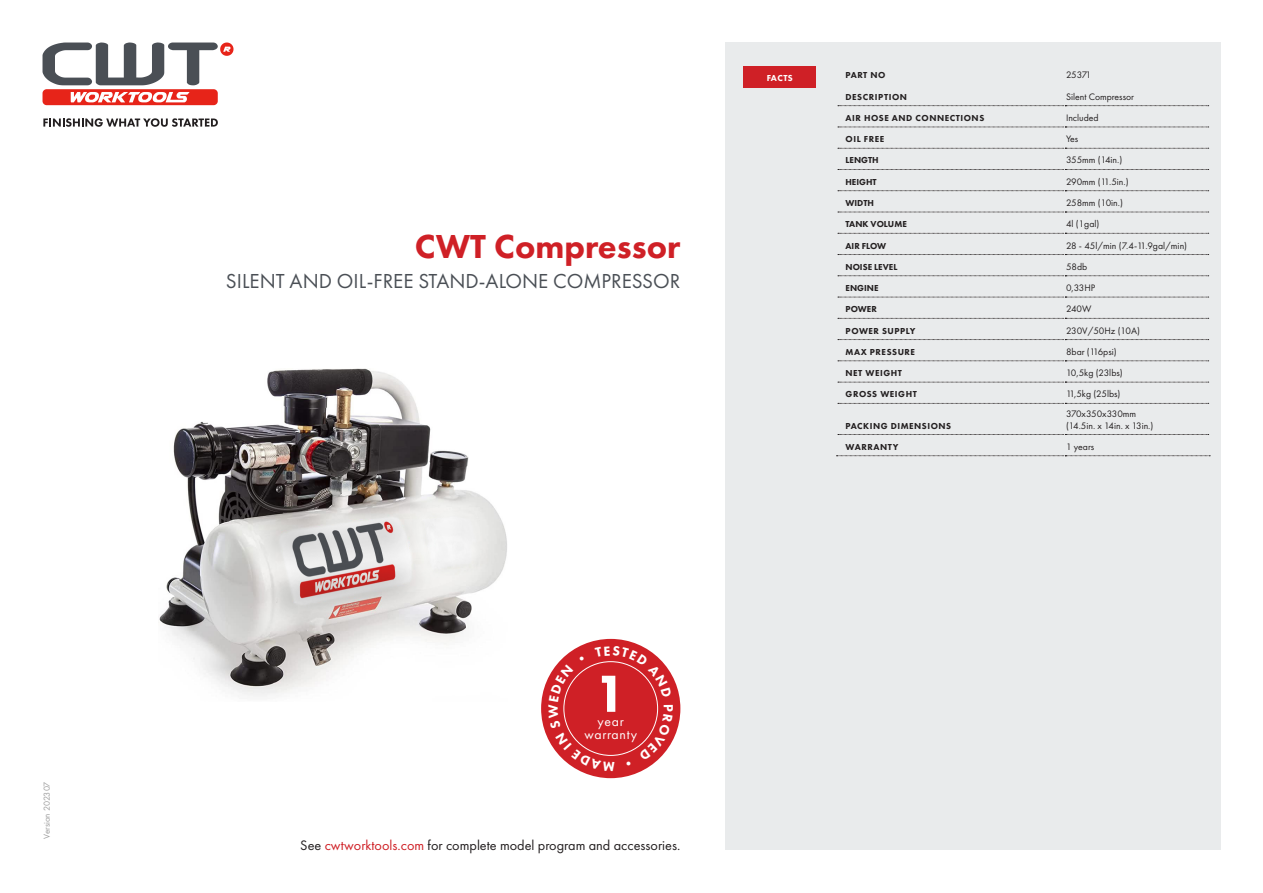
<style>
.page{position:relative;width:1263px;height:893px;background:#fff}
.page>*{position:absolute;margin:0;border:0;box-sizing:border-box;transform-origin:0 0}
.t1{font:800 54.15px "Futura PT";color:#fff}
.mellanrubrik{font:800 34.5px "Futura PT";color:#cf2026}
.mellanrubrik-2{font:21px "Futura PT";color:#4a4f55}
.t2{font:14.25px "Futura PT";color:#231f20}
.t3{font:13.8px "Futura PT";letter-spacing:.05em;color:#fff}
.t4{font:9.75px/11.7px "Futura PT";color:#231f20}
.t5{font:800 9px "Futura PT";letter-spacing:.06em;color:#231f20}
.t6{font:800 9px "Futura PT";color:#231f20}
.t7{font:9px "Futura PT";color:#9e9e9e}
.mellanrubrik-3{font:800 9px "Futura PT";letter-spacing:.035em;color:#fff}
.s1{color:#cf2026}
</style>
<div class="page">
<svg style="left:43px;top:118px;width:175px;height:9px"></svg>
<svg style="left:43px;top:43px;width:190px;height:62px"></svg>
<div style="left:725px;top:43px;width:495px;height:807px;background:#e9ebec"></div>
<div style="left:541px;top:639px;width:139px;height:139px;background:#cf2026;border-radius:50%"></div>
<div style="left:743px;top:67px;width:73px;height:21px;background:#cf2026"></div>
<img style="left:159px;top:368px;width:348px;height:329px">
<svg style="left:838px;top:105px;width:371px;height:1px"></svg>
<svg style="left:838px;top:127px;width:371px;height:1px"></svg>
<svg style="left:838px;top:148px;width:371px;height:1px"></svg>
<svg style="left:838px;top:169px;width:371px;height:1px"></svg>
<svg style="left:838px;top:190px;width:371px;height:1px"></svg>
<svg style="left:838px;top:212px;width:371px;height:1px"></svg>
<svg style="left:838px;top:233px;width:371px;height:1px"></svg>
<svg style="left:838px;top:254px;width:371px;height:1px"></svg>
<svg style="left:838px;top:276px;width:371px;height:1px"></svg>
<svg style="left:838px;top:297px;width:371px;height:1px"></svg>
<svg style="left:838px;top:318px;width:371px;height:1px"></svg>
<svg style="left:838px;top:339px;width:371px;height:1px"></svg>
<svg style="left:838px;top:361px;width:371px;height:1px"></svg>
<svg style="left:838px;top:382px;width:371px;height:1px"></svg>
<svg style="left:838px;top:403px;width:371px;height:1px"></svg>
<svg style="left:838px;top:434px;width:371px;height:1px"></svg>
<svg style="left:836px;top:455px;width:374px;height:1px"></svg>
<svg style="left:548px;top:646px;width:125px;height:125px"></svg>
<p class="t7" style="left:42px;top:839px;width:59px;rotate:-90deg">Version 202307</p>
<p class="mellanrubrik" style="left:415px;top:225px;width:267px">CWT Compressor</p>
<p class="mellanrubrik-2" style="left:226px;top:268px;width:456px">SILENT AND OIL-FREE STAND-ALONE COMPRESSOR</p>
<p class="mellanrubrik-3" style="left:767px;top:72px;width:28px">FACTS</p>
<p class="t5" style="left:845px;top:70px;width:41px">PART NO</p>
<p class="t4" style="left:1066px;top:69px;width:27px">25371</p>
<p class="t5" style="left:845px;top:91px;width:63px">DESCRIPTION</p>
<p class="t4" style="left:1066px;top:91px;width:70px">Silent Compressor</p>
<p class="t5" style="left:845px;top:112px;width:140px">AIR HOSE AND CONNECTIONS</p>
<p class="t4" style="left:1066px;top:112px;width:34px">Included</p>
<p class="t5" style="left:845px;top:134px;width:40px">OIL FREE</p>
<p class="t4" style="left:1066px;top:133px;width:14px">Yes</p>
<p class="t5" style="left:845px;top:155px;width:35px">LENGTH</p>
<p class="t4" style="left:1066px;top:154px;width:58px">355mm (14in.)</p>
<p class="t5" style="left:845px;top:176px;width:33px">HEIGHT</p>
<p class="t4" style="left:1066px;top:176px;width:64px">290mm (11.5in.)</p>
<p class="t5" style="left:845px;top:197px;width:30px">WIDTH</p>
<p class="t4" style="left:1066px;top:197px;width:58px">258mm (10in.)</p>
<p class="t6" style="left:845px;top:219px;width:63px">TANK VOLUME</p>
<p class="t4" style="left:1066px;top:218px;width:35px">4l (1gal)</p>
<p class="t5" style="left:845px;top:240px;width:42px">AIR FLOW</p>
<p class="t4" style="left:1066px;top:239px;width:123px">28 - 45l/min (7.4-11.9gal/min)</p>
<p class="t6" style="left:845px;top:261px;width:53px">NOISE LEVEL</p>
<p class="t4" style="left:1066px;top:261px;width:23px">58db</p>
<p class="t5" style="left:845px;top:282px;width:35px">ENGINE</p>
<p class="t4" style="left:1066px;top:282px;width:31px">0,33HP</p>
<p class="t5" style="left:845px;top:304px;width:33px">POWER</p>
<p class="t4" style="left:1066px;top:303px;width:27px">240W</p>
<p class="t5" style="left:845px;top:325px;width:72px">POWER SUPPLY</p>
<p class="t4" style="left:1066px;top:324px;width:75px">230V/50Hz (10A)</p>
<p class="t5" style="left:845px;top:346px;width:71px">MAX PRESSURE</p>
<p class="t4" style="left:1066px;top:346px;width:52px">8bar (116psi)</p>
<p class="t5" style="left:845px;top:367px;width:58px">NET WEIGHT</p>
<p class="t4" style="left:1066px;top:367px;width:58px">10,5kg (23lbs)</p>
<p class="t5" style="left:845px;top:389px;width:73px">GROSS WEIGHT</p>
<p class="t4" style="left:1066px;top:388px;width:56px">11,5kg (25lbs)</p>
<p class="t5" style="left:845px;top:420px;width:107px">PACKING DIMENSIONS</p>
<p class="t4" style="left:1066px;top:408px;width:89px">370x350x330mm (14.5in. x 14in. x 13in.)</p>
<p class="t5" style="left:845px;top:441px;width:54px">WARRANTY</p>
<p class="t4" style="left:1066px;top:441px;width:30px">1 years</p>
<p class="t1" style="left:594px;top:660px;width:34px">1</p>
<p class="t3" style="left:598px;top:713px;width:28px">year</p>
<p class="t3" style="left:584px;top:727px;width:54px">warranty</p>
<h3 class="t2" style="left:300px;top:837px;width:382px">See <span class="s1">cwtworktools.com</span> for complete model program and accessories.</h3>
</div>
